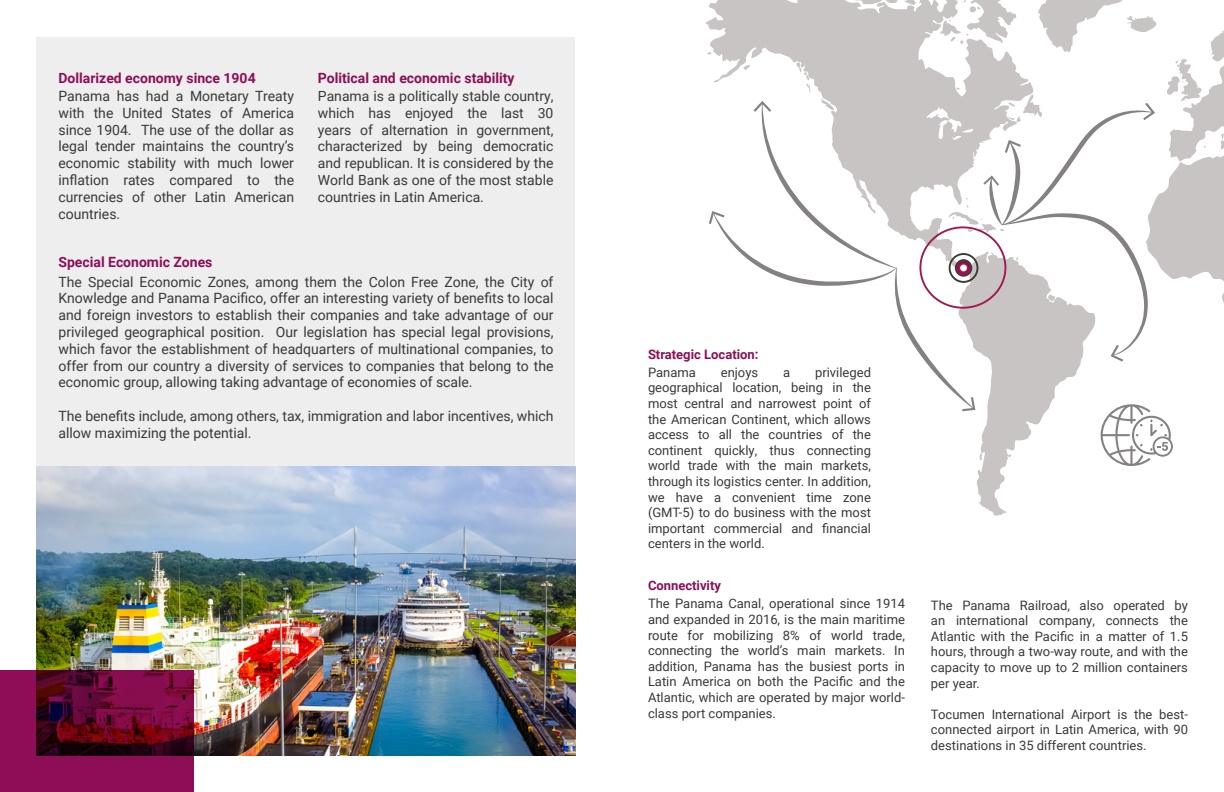
<style>
.page{position:relative;width:1224px;height:792px;background:#fff}
.page>*{position:absolute;margin:0;border:0;box-sizing:border-box;transform-origin:0 0}
.t1{font:14.1px/16.8px "Roboto";color:#373a36;text-align:justify}
.t2{font:700 14.1px "Roboto";color:#8d0e57}
.t3{font:14px/16.8px "Roboto";color:#373a36;text-align:justify}
.t4{font:700 14px "Roboto";color:#8d0e57}
.t5{font:700 13.1px "Roboto";color:#8d0e57}
.t6{font:13px/15.6px "Roboto";color:#373a36;text-align:justify}
.t7{font:700 13px "Roboto";color:#8d0e57}
</style>
<div class="page">
<svg style="left:706px;top:22px;width:301px;height:494px"></svg>
<svg style="left:707px;top:0;width:517px;height:466px"></svg>
<div style="left:36px;top:37px;width:540px;height:719px;background:#eee"></div>
<img style="left:36px;top:466px;width:540px;height:290px">
<svg style="left:0;top:670px;width:194px;height:122px;fill:#890d50"></svg>
<p class="t4" style="left:58px;top:68px;width:199px">Dollarized economy since 1904</p>
<p class="t1" style="left:58px;top:87px;width:237px">Panama has had a Monetary Treaty with the United States of America since 1904. The use of the dollar as legal tender maintains the country’s economic stability with much lower inflation rates compared to the currencies of other Latin American countries.</p>
<p class="t2" style="left:318px;top:68px;width:198px">Political and economic stability</p>
<p class="t3" style="left:318px;top:87px;width:237px">Panama is a politically stable country, which has enjoyed the last 30 years of alternation in government, characterized by being democratic and republican. It is considered by the World Bank as one of the most stable countries in Latin America.</p>
<p class="t2" style="left:58px;top:252px;width:155px">Special Economic Zones</p>
<p class="t1" style="left:58px;top:273px;width:497px">The Special Economic Zones, among them the Colon Free Zone, the City of Knowledge and Panama Pacifico, offer an interesting variety of benefits to local and foreign investors to establish their companies and take advantage of our privileged geographical position. Our legislation has special legal provisions, which favor the establishment of headquarters of multinational companies, to offer from our country a diversity of services to companies that belong to the economic group, allowing taking advantage of economies of scale.</p>
<p class="t1" style="left:58px;top:407px;width:496px">The benefits include, among others, tax, immigration and labor incentives, which allow maximizing the potential.</p>
<p class="t5" style="left:648px;top:345px;width:112px">Strategic Location:</p>
<p class="t6" style="left:648px;top:364px;width:49px">Panama</p>
<p class="t6" style="left:721px;top:364px;width:39px">enjoys</p>
<p class="t6" style="left:783px;top:364px;width:9px">a</p>
<p class="t6" style="left:648px;top:364px;width:225px;text-indent:167px">privileged geographical location, being in the most central and narrowest point of the American Continent, which allows access to all the countries of the continent quickly, thus connecting world trade with the main markets, through its logistics center. In addition, we have a convenient time zone (GMT-5) to do business with the most important commercial and financial centers in the world.</p>
<p class="t7" style="left:648px;top:577px;width:74px">Connectivity</p>
<p class="t6" style="left:648px;top:595px;width:259px">The Panama Canal, operational since 1914 and expanded in 2016, is the main maritime route for mobilizing 8% of world trade, connecting the world’s main markets. In addition, Panama has the busiest ports in Latin America on both the Pacific and the Atlantic, which are operated by major world&shy;class port companies.</p>
<p class="t6" style="left:931px;top:597px;width:259px">The Panama Railroad, also operated by an international company, connects the Atlantic with the Pacific in a matter of 1.5 hours, through a two-way route, and with the capacity to move up to 2 million containers per year.</p>
<p class="t6" style="left:931px;top:706px;width:259px">Tocumen International Airport is the best&shy;connected airport in Latin America, with 90 destinations in 35 different countries.</p>
</div>
